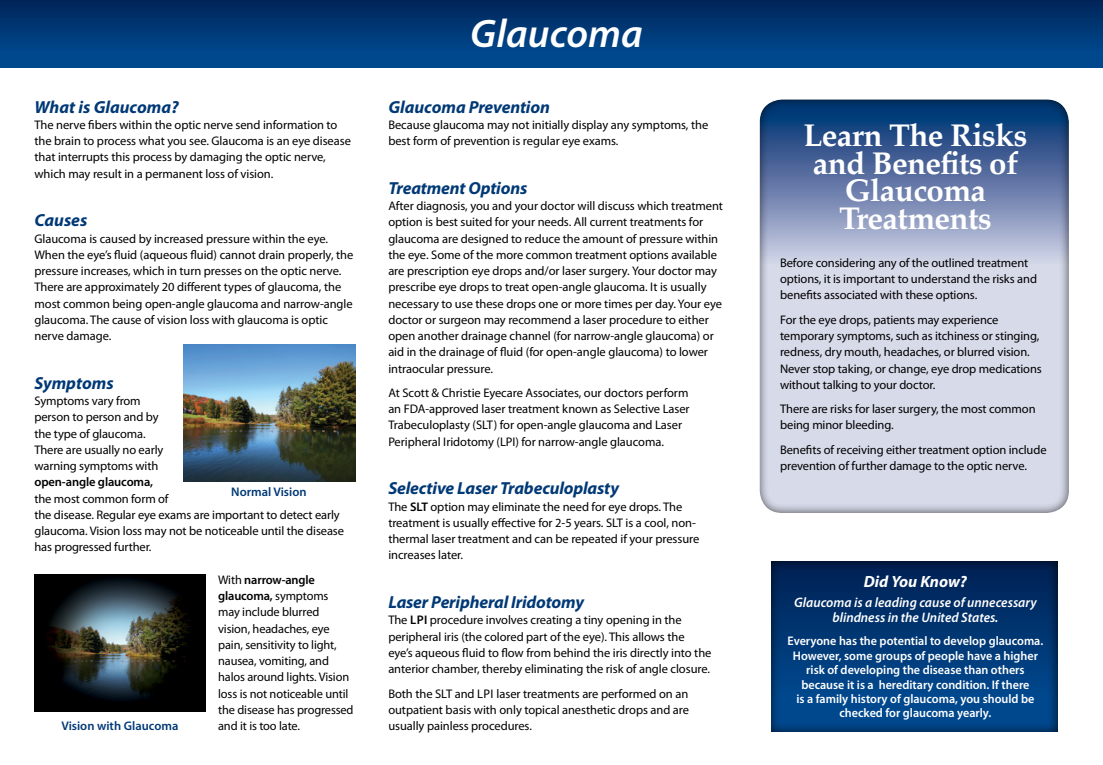
<style>
.page{position:relative;width:1103px;height:765px;background:#fff}
.page>*{position:absolute;margin:0;border:0;box-sizing:border-box;transform-origin:0 0}
.t1{font:italic 600 40px "Myriad Pro";color:#fff}
.t2{font:700 31.25px/27.5px "Palatino";letter-spacing:-.02em;color:#fff}
.t3{font:italic 700 17.5px "Myriad Pro";letter-spacing:-.01em;color:#003976}
.t4{font:italic 700 16.25px "Myriad Pro";color:#fff}
.t5{font:italic 600 13.75px/15px "Myriad Pro";color:#fff;text-align:center}
.t6{font:12.5px/16.2px "Myriad Pro";letter-spacing:-.005em;color:#000}
.t7{font:600 12.5px/14.4px "Myriad Pro";color:#fff;text-align:center}
.t8{font:600 12.5px "Myriad Pro";color:#003976}
.s1{font-weight:600}
</style>
<div class="page">
<div style="left:766px;top:556px;width:292px;height:176px;background:#000;opacity:.75"></div>
<div style="left:0;top:0;width:1102px;height:68px;background:linear-gradient(to bottom,#00265a,#004e96)"></div>
<div style="left:758px;top:97px;width:312px;height:416px;background:#000;opacity:.75"></div>
<img style="left:184px;top:345px;width:171px;height:136px">
<img style="left:34px;top:575px;width:171px;height:136px">
<p class="t3" style="left:34px;top:95px;width:146px">What is Glaucoma?</p>
<p class="t6" style="left:34px;top:116px;width:318px">The nerve fibers within the optic nerve send information to the brain to process what you see. Glaucoma is an eye disease that interrupts this process by damaging the optic nerve, which may result in a permanent loss of vision.</p>
<p class="t3" style="left:34px;top:209px;width:54px">Causes</p>
<p class="t6" style="left:34px;top:230px;width:320px">Glaucoma is caused by increased pressure within the eye.<br>When the eye’s fluid (aqueous fluid) cannot drain properly, the pressure increases, which in turn presses on the optic nerve.<br>There are approximately 20 different types of glaucoma, the most common being open-angle glaucoma and narrow-angle glaucoma. The cause of vision loss with glaucoma is optic nerve damage.</p>
<p class="t3" style="left:34px;top:372px;width:81px">Symptoms</p>
<p class="t6" style="left:34px;top:393px;width:311px">Symptoms vary from<br>person to person and by<br>the type of glaucoma.<br>There are usually no early<br>warning symptoms with<br><span class="s1">open-angle glaucoma,<br></span>the most common form of<br>the disease. Regular eye exams are important to detect early glaucoma. Vision loss may not be noticeable until the disease has progressed further.</p>
<p class="t6" style="left:218px;top:571px;width:137px">With <span class="s1">narrow-angle glaucoma,</span> symptoms<br>may include blurred vision, headaches, eye pain, sensitivity to light, nausea, vomiting, and halos around lights. Vision loss is not noticeable until the disease has progressed</p>
<p class="t8" style="left:61px;top:718px;width:118px">Vision with Glaucoma</p>
<p class="t6" style="left:218px;top:718px;width:83px">and it is too late.</p>
<p class="t8" style="left:231px;top:483px;width:77px">Normal Vision</p>
<p class="t1" style="left:470px;top:8px;width:174px">Glaucoma</p>
<p class="t3" style="left:388px;top:95px;width:163px">Glaucoma Prevention</p>
<p class="t6" style="left:388px;top:116px;width:321px">Because glaucoma may not initially display any symptoms, the best form of prevention is regular eye exams.</p>
<p class="t3" style="left:388px;top:177px;width:140px">Treatment Options</p>
<p class="t6" style="left:388px;top:198px;width:336px">After diagnosis, you and your doctor will discuss which treatment option is best suited for your needs. All current treatments for glaucoma are designed to reduce the amount of pressure within the eye. Some of the more common treatment options available are prescription eye drops and/or laser surgery. Your doctor may prescribe eye drops to treat open-angle glaucoma. It is usually necessary to use these drops one or more times per day. Your eye doctor or surgeon may recommend a laser procedure to either open another drainage channel (for narrow-angle glaucoma) or aid in the drainage of fluid (for open-angle glaucoma) to lower intraocular pressure.</p>
<p class="t6" style="left:388px;top:384px;width:303px">At Scott &amp; Christie Eyecare Associates, our doctors perform an FDA-approved laser treatment known as Selective Laser Trabeculoplasty (SLT) for open-angle glaucoma and Laser Peripheral Iridotomy (LPI) for narrow-angle glaucoma.</p>
<p class="t3" style="left:388px;top:477px;width:232px">Selective Laser Trabeculoplasty</p>
<p class="t6" style="left:388px;top:498px;width:312px">The <span class="s1">SLT</span> option may eliminate the need for eye drops. The treatment is usually effective for 2-5 years. SLT is a cool, non&shy;thermal laser treatment and can be repeated if your pressure increases later.</p>
<p class="t3" style="left:388px;top:591px;width:197px">Laser Peripheral Iridotomy</p>
<p class="t6" style="left:388px;top:612px;width:324px">The <span class="s1">LPI</span> procedure involves creating a tiny opening in the peripheral iris (the colored part of the eye). This allows the eye’s aqueous fluid to flow from behind the iris directly into the anterior chamber, thereby eliminating the risk of angle closure.</p>
<p class="t6" style="left:388px;top:685px;width:302px;text-align:justify">Both the SLT and LPI laser treatments are performed on an outpatient basis with only topical anesthetic drops and are usually painless procedures.</p>
<p class="t2" style="left:803px;top:121px;width:225px">Learn The Risks and Benefits of</p>
<p class="t2" style="left:839px;top:176px;width:154px">Glaucoma<br>Treatments</p>
<p class="t6" style="left:780px;top:254px;width:258px">Before considering any of the outlined treatment options, it is important to understand the risks and benefits associated with these options.</p>
<p class="t6" style="left:780px;top:311px;width:263px">For the eye drops, patients may experience temporary symptoms, such as itchiness or stinging, redness, dry mouth, headaches, or blurred vision.<br>Never stop taking, or change, eye drop medications without talking to your doctor.</p>
<p class="t6" style="left:780px;top:401px;width:257px">There are risks for laser surgery, the most common being minor bleeding.</p>
<p class="t6" style="left:780px;top:441px;width:268px">Benefits of receiving either treatment option include prevention of further damage to the optic nerve.</p>
<p class="t4" style="left:863px;top:571px;width:105px">Did You Know?</p>
<p class="t5" style="left:794px;top:595px;width:244px">Glaucoma is a leading cause of unnecessary blindness in the United States.</p>
<p class="t7" style="left:787px;top:634px;width:257px">Everyone has the potential to develop glaucoma.<br>However, some groups of people have a higher risk of developing the disease than others because it is a hereditary condition. If there<br>is a family history of glaucoma, you should be checked for glaucoma yearly.</p>
</div>
